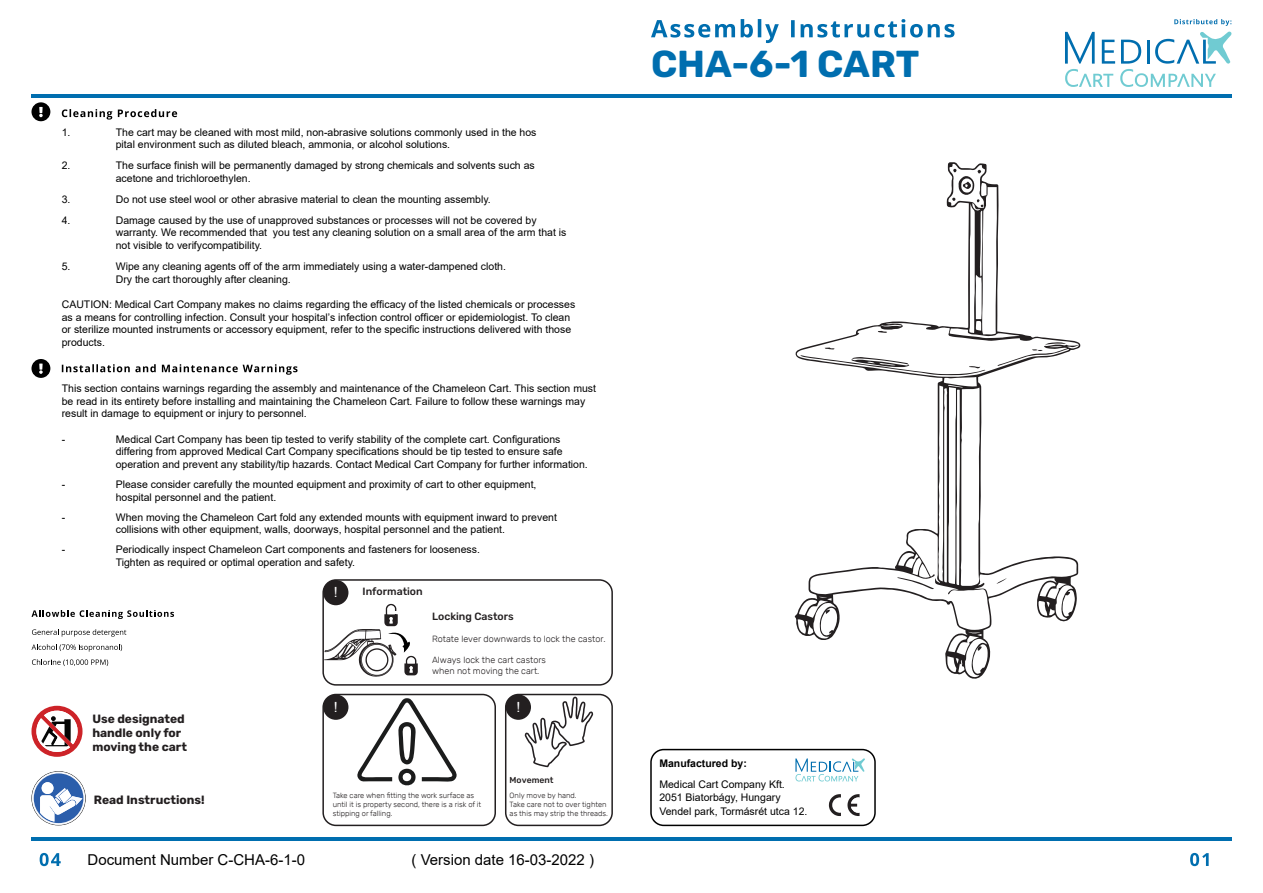
<style>
.page{position:relative;width:1263px;height:893px;background:#fff}
.page>*{position:absolute;margin:0;border:0;box-sizing:border-box;transform-origin:0 0}
.t1{font:700 37.5px "Rubik";color:#006eaf}
.t2{font:15px "Arial";color:#000}
.t3{font:13.95px "Arial";color:#fff}
.t4{font:700 12px/14.4px "Rubik";color:#231f20}
.t5{font:10.5px/12.6px "Arial";color:#000}
.t6{font:500 10.5px "Rubik";color:#231f20}
.t7{font:700 10.5px "Arial";color:#000}
.t8{font:300 9px/10.8px "Rubik";color:#231f20}
.t9{font:500 8.55px "Rubik";color:#231f20}
.t10{font:300 7.5px/9px "Rubik";color:#231f20}
</style>
<div class="page">
<hr style="left:32px;top:94px;width:1200px;height:4px;background:#006eaf">
<hr style="left:32px;top:837px;width:1200px;height:3px;background:#006eaf">
<svg style="left:651px;top:19px;width:304px;height:24px"></svg>
<svg style="left:32px;top:610px;width:142px;height:9px"></svg>
<svg style="left:32px;top:629px;width:94px;height:7px"></svg>
<svg style="left:31px;top:644px;width:91px;height:7px"></svg>
<svg style="left:32px;top:659px;width:76px;height:7px"></svg>
<svg style="left:40px;top:852px;width:21px;height:14px"></svg>
<svg style="left:1190px;top:852px;width:19px;height:14px"></svg>
<div style="left:650px;top:748px;width:226px;height:78px;border:2px solid #000;border-radius:13px"></div>
<svg style="left:829px;top:794px;width:31px;height:22px"></svg>
<svg style="left:795px;top:758px;width:70px;height:23px"></svg>
<svg style="left:62px;top:109px;width:115px;height:11px"></svg>
<svg style="left:62px;top:364px;width:236px;height:11px"></svg>
<svg style="left:31px;top:102px;width:19px;height:19px"></svg>
<svg style="left:31px;top:359px;width:19px;height:19px"></svg>
<svg style="left:31px;top:705px;width:52px;height:51px"></svg>
<svg style="left:31px;top:771px;width:55px;height:54px"></svg>
<svg style="left:1065px;top:19px;width:167px;height:68px"></svg>
<div style="left:323px;top:580px;width:25px;height:25px;background:#231f20;border-radius:50%"></div>
<svg style="left:325px;top:604px;width:93px;height:72px"></svg>
<div style="left:322px;top:579px;width:291px;height:106px;border:2px solid #231f20;border-radius:13px"></div>
<div style="left:323px;top:694px;width:25px;height:25px;background:#231f20;border-radius:50%"></div>
<div style="left:322px;top:693px;width:174px;height:133px;border:2px solid #231f20;border-radius:13px"></div>
<svg style="left:357px;top:698px;width:100px;height:88px"></svg>
<div style="left:506px;top:694px;width:25px;height:25px;background:#231f20;border-radius:50%"></div>
<div style="left:505px;top:693px;width:108px;height:133px;border:2px solid #231f20;border-radius:13px"></div>
<svg style="left:524px;top:696px;width:69px;height:71px"></svg>
<svg style="left:795px;top:162px;width:285px;height:517px"></svg>
<svg style="left:977px;top:646px;width:5px;height:4px"></svg>
<svg style="left:826px;top:609px;width:4px;height:5px"></svg>
<svg style="left:800px;top:347px;width:185px;height:28px"></svg>
<svg style="left:878px;top:330px;width:9px;height:3px"></svg>
<svg style="left:1032px;top:342px;width:34px;height:9px"></svg>
<svg style="left:897px;top:577px;width:37px;height:12px"></svg>
<svg style="left:996px;top:578px;width:11px;height:5px"></svg>
<svg style="left:952px;top:169px;width:31px;height:38px"></svg>
<p class="t5" style="left:62px;top:125px;width:10px">1.</p>
<p class="t5" style="left:116px;top:125px;width:422px">The cart may be cleaned with most mild, non-abrasive solutions commonly used in the hos pital environment such as diluted bleach, ammonia, or alcohol solutions.</p>
<p class="t5" style="left:62px;top:159px;width:10px">2.</p>
<p class="t5" style="left:116px;top:159px;width:421px">The surface finish will be permanently damaged by strong chemicals and solvents such as acetone and trichloroethylen.</p>
<p class="t5" style="left:62px;top:193px;width:10px">3.</p>
<p class="t5" style="left:116px;top:193px;width:377px">Do not use steel wool or other abrasive material to clean the mounting assembly.</p>
<p class="t5" style="left:62px;top:214px;width:10px">4.</p>
<p class="t5" style="left:116px;top:214px;width:452px">Damage caused by the use of unapproved substances or processes will not be covered by warranty. We recommended that you test any cleaning solution on a small area of the arm that is not visible to verifycompatibility.</p>
<p class="t5" style="left:62px;top:260px;width:10px">5.</p>
<p class="t5" style="left:116px;top:260px;width:392px">Wipe any cleaning agents off of the arm immediately using a water-dampened cloth.<br>Dry the cart thoroughly after cleaning.</p>
<p class="t5" style="left:62px;top:298px;width:515px">CAUTION: Medical Cart Company makes no claims regarding the efficacy of the listed chemicals or processes as a means for controlling infection. Consult your hospital’s infection control officer or epidemiologist. To clean or sterilize mounted instruments or accessory equipment, refer to the specific instructions delivered with those products.</p>
<p class="t5" style="left:62px;top:382px;width:536px">This section contains warnings regarding the assembly and maintenance of the Chameleon Cart. This section must be read in its entirety before installing and maintaining the Chameleon Cart. Failure to follow these warnings may result in damage to equipment or injury to personnel.</p>
<p class="t5" style="left:62px;top:432px;width:5px">-</p>
<p class="t5" style="left:116px;top:432px;width:474px">Medical Cart Company has been tip tested to verify stability of the complete cart. Configurations differing from approved Medical Cart Company specifications should be tip tested to ensure safe operation and prevent any stability/tip hazards. Contact Medical Cart Company for further information.</p>
<p class="t5" style="left:62px;top:478px;width:5px">-</p>
<p class="t5" style="left:116px;top:478px;width:422px">Please consider carefully the mounted equipment and proximity of cart to other equipment, hospital personnel and the patient.</p>
<p class="t5" style="left:62px;top:510px;width:5px">-</p>
<p class="t5" style="left:116px;top:510px;width:443px">When moving the Chameleon Cart fold any extended mounts with equipment inward to prevent collisions with other equipment, walls, doorways, hospital personnel and the patient.</p>
<p class="t5" style="left:62px;top:543px;width:5px">-</p>
<p class="t5" style="left:116px;top:543px;width:366px">Periodically inspect Chameleon Cart components and fasteners for looseness.<br>Tighten as required or optimal operation and safety.</p>
<p class="t4" style="left:92px;top:711px;width:96px">Use designated handle only for moving the cart</p>
<p class="t4" style="left:94px;top:792px;width:112px">Read Instructions!</p>
<h3 class="t3" style="left:334px;top:583px;width:5px">!</h3>
<p class="t6" style="left:363px;top:585px;width:62px">Information</p>
<p class="t6" style="left:432px;top:610px;width:83px">Locking Castors</p>
<p class="t8" style="left:432px;top:633px;width:175px">Rotate lever downwards to lock the castor.</p>
<p class="t8" style="left:432px;top:655px;width:115px">Always lock the cart castors when not moving the cart.</p>
<h3 class="t3" style="left:334px;top:697px;width:5px">!</h3>
<h3 class="t3" style="left:516px;top:697px;width:5px">!</h3>
<p class="t10" style="left:333px;top:791px;width:150px">Take care when fitting the work surface as until it is property second, there is a risk of it stipping or falling.</p>
<p class="t9" style="left:510px;top:775px;width:45px">Movement</p>
<p class="t10" style="left:510px;top:791px;width:100px">Only move by hand.<br>Take care not to over tighten as this may strip the threads.</p>
<h2 class="t2" style="left:88px;top:849px;width:219px">Document Number C-CHA-6-1-0</h2>
<h2 class="t2" style="left:412px;top:849px;width:184px">( Version date 16-03-2022 )</h2>
<h1 class="t1" style="left:651px;top:42px;width:270px">CHA-6-1 CART</h1>
<p class="t7" style="left:659px;top:755px;width:89px">Manufactured by:</p>
<p class="t5" style="left:659px;top:777px;width:150px;line-height:13.5px">Medical Cart Company Kft.<br>2051 Biatorbágy, Hungary<br>Vendel park, Tormásrét utca 12.</p>
</div>
